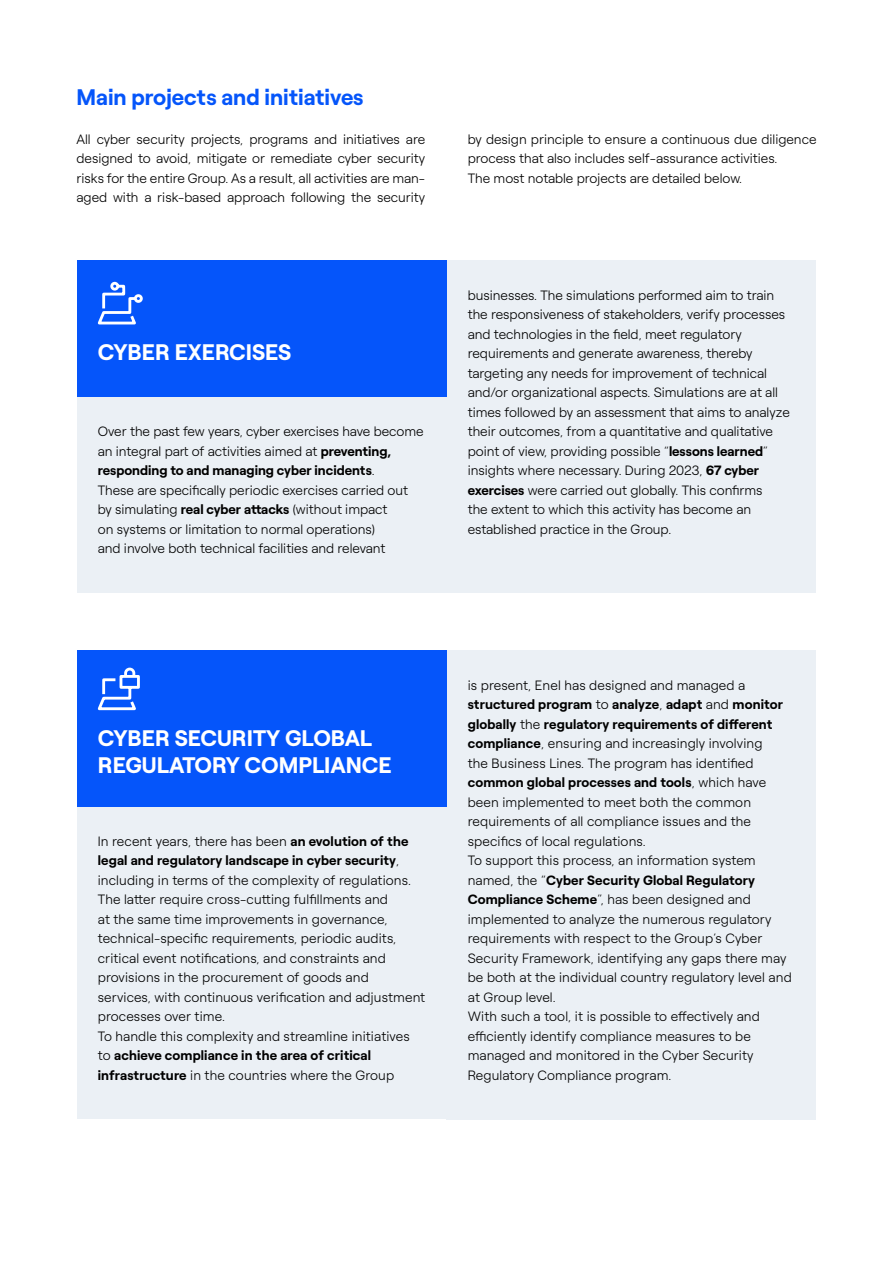
<style>
.page{position:relative;width:893px;height:1263px;background:#fff}
.page>*{position:absolute;margin:0;border:0;box-sizing:border-box;transform-origin:0 0}
.t1{font:700 22.5px/27px "Roobert ENEL";color:#fff}
.t2{font:700 22.5px "Roobert ENEL";color:#0555fa}
.t3{font:300 13.5px/19.5px "Roobert ENEL";color:#000}
.s1{font-weight:700}
</style>
<div class="page">
<div style="left:77px;top:397px;width:369px;height:196px;background:#ebf0f5"></div>
<div style="left:446px;top:261px;width:370px;height:312px;background:#ebf0f5"></div>
<div style="left:446px;top:514px;width:370px;height:79px;background:#ebf0f5"></div>
<div style="left:77px;top:807px;width:369px;height:254px;background:#ebf0f5"></div>
<div style="left:77px;top:1002px;width:369px;height:117px;background:#ebf0f5"></div>
<div style="left:446px;top:651px;width:370px;height:234px;background:#ebf0f5"></div>
<div style="left:446px;top:826px;width:370px;height:215px;background:#ebf0f5"></div>
<div style="left:446px;top:982px;width:370px;height:137px;background:#ebf0f5"></div>
<div style="left:77px;top:261px;width:369px;height:136px;background:#0555fa"></div>
<svg style="left:97px;top:281px;width:46px;height:44px"></svg>
<div style="left:77px;top:651px;width:369px;height:156px;background:#0555fa"></div>
<svg style="left:97px;top:667px;width:43px;height:44px"></svg>
<h1 class="t2" style="left:77px;top:79px;width:289px">Main projects and initiatives</h1>
<p class="t3" style="left:77px;top:128px;width:350px;text-align:justify">All cyber security projects, programs and initiatives are designed to avoid, mitigate or remediate cyber security risks for the entire Group. As a result, all activities are man&shy;aged with a risk-based approach following the security</p>
<p class="t3" style="left:468px;top:128px;width:350px">by design principle to ensure a continuous due diligence process that also includes self-assurance activities.<br>The most notable projects are detailed below.</p>
<h1 class="t1" style="left:98px;top:337px;width:195px">CYBER EXERCISES</h1>
<p class="t3" style="left:98px;top:421px;width:327px">Over the past few years, cyber exercises have become an integral part of activities aimed at <span class="s1">preventing, responding to and managing cyber incidents</span>.<br>These are specifically periodic exercises carried out by simulating <span class="s1">real cyber attacks</span> (without impact<br>on systems or limitation to normal operations)<br>and involve both technical facilities and relevant</p>
<p class="t3" style="left:468px;top:284px;width:324px">businesses. The simulations performed aim to train the responsiveness of stakeholders, verify processes and technologies in the field, meet regulatory requirements and generate awareness, thereby targeting any needs for improvement of technical and/or organizational aspects. Simulations are at all times followed by an assessment that aims to analyze their outcomes, from a quantitative and qualitative point of view, providing possible “<span class="s1">lessons learned</span>” insights where necessary. During 2023, <span class="s1">67 cyber exercises</span> were carried out globally. This confirms<br>the extent to which this activity has become an established practice in the Group.</p>
<h1 class="t1" style="left:98px;top:722px;width:295px">CYBER SECURITY GLOBAL<br>REGULATORY COMPLIANCE</h1>
<p class="t3" style="left:98px;top:830px;width:329px">In recent years, there has been <span class="s1">an evolution of the legal and regulatory landscape in cyber security</span>, including in terms of the complexity of regulations.<br>The latter require cross-cutting fulfillments and<br>at the same time improvements in governance, technical-specific requirements, periodic audits, critical event notifications, and constraints and provisions in the procurement of goods and services, with continuous verification and adjustment processes over time.<br>To handle this complexity and streamline initiatives to <span class="s1">achieve compliance in the area of critical infrastructure</span> in the countries where the Group</p>
<p class="t3" style="left:468px;top:674px;width:326px">is present, Enel has designed and managed a <span class="s1">structured program</span> to <span class="s1">analyze</span>, <span class="s1">adapt</span> and <span class="s1">monitor globally</span> the <span class="s1">regulatory requirements of different compliance</span>, ensuring and increasingly involving<br>the Business Lines. The program has identified <span class="s1">common global processes and tools</span>, which have been implemented to meet both the common requirements of all compliance issues and the specifics of local regulations.<br>To support this process, an information system named, the “<span class="s1">Cyber Security Global Regulatory Compliance Scheme</span>”, has been designed and implemented to analyze the numerous regulatory requirements with respect to the Group’s Cyber Security Framework, identifying any gaps there may be both at the individual country regulatory level and at Group level.<br>With such a tool, it is possible to effectively and efficiently identify compliance measures to be managed and monitored in the Cyber Security Regulatory Compliance program.</p>
</div>
